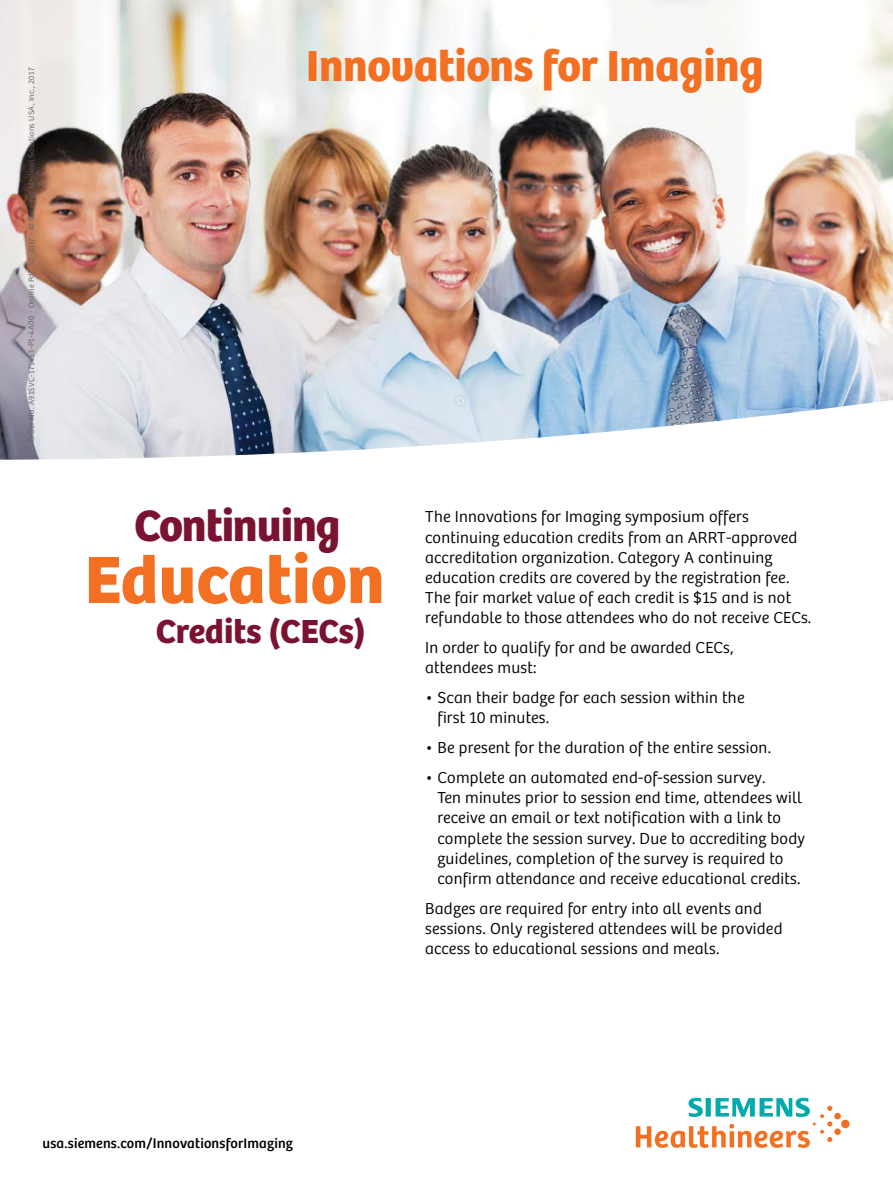
<style>
.page{position:relative;width:893px;height:1191px;background:#fff}
.page>*{position:absolute;margin:0;border:0;box-sizing:border-box;transform-origin:0 0}
.t1{font:69.15px "Bree SH Headline Regular";letter-spacing:.005em;color:#f36f21}
.t2{font:45.6px "Bree SH Headline Regular";letter-spacing:-.02em;color:#7a1231}
.t3{font:45px "Bree SH Headline Regular";letter-spacing:-.005em;color:#f36f21}
.t4{font:34.5px "Bree SH Headline Regular";letter-spacing:.005em;color:#7a1231}
.t5{font:16.5px/20.2px "Bree SH Text Light";letter-spacing:.015em;color:#000}
.t6{font:14.25px "Bree SH Text Regular";letter-spacing:.015em;color:#000}
.t7{font:8.25px "Bree SH Text Light";letter-spacing:.035em;color:#636466}
</style>
<div class="page">
<img style="left:0;top:0;width:893px;height:398px">
<svg style="left:0;top:398px;width:893px;height:62px"></svg>
<svg style="left:636px;top:1097px;width:214px;height:51px"></svg>
<p class="t7" style="left:26px;top:442px;width:376px;rotate:-90deg">Order No. A91SVC-171453-P1-4A00 ∙ Online Pdf 10-2017 ∙ © Siemens Medical Solutions USA, Inc., 2017</p>
<h3 class="t3" style="left:306px;top:39px;width:459px">Innovations for Imaging</h3>
<h2 class="t2" style="left:134px;top:498px;width:207px">Continuing</h2>
<h1 class="t1" style="left:85px;top:538px;width:301px">Education</h1>
<h3 class="t4" style="left:156px;top:610px;width:211px">Credits (CECs)</h3>
<p class="t5" style="left:425px;top:507px;width:388px">The Innovations for Imaging symposium offers continuing education credits from an ARRT-approved accreditation organization. Category A continuing education credits are covered by the registration fee.<br>The fair market value of each credit is $15 and is not refundable to those attendees who do not receive CECs.</p>
<p class="t5" style="left:425px;top:638px;width:310px">In order to qualify for and be awarded CECs, attendees must:</p>
<p class="t5" style="left:438px;top:688px;width:308px;text-indent:-12px">• Scan their badge for each session within the first 10 minutes.</p>
<p class="t5" style="left:425px;top:738px;width:347px">• Be present for the duration of the entire session.</p>
<p class="t5" style="left:438px;top:767px;width:369px;text-indent:-12px">• Complete an automated end-of-session survey.<br>Ten minutes prior to session end time, attendees will receive an email or text notification with a link to complete the session survey. Due to accrediting body guidelines, completion of the survey is required to confirm attendance and receive educational credits.</p>
<p class="t5" style="left:425px;top:898px;width:359px">Badges are required for entry into all events and sessions. Only registered attendees will be provided access to educational sessions and meals.</p>
<p class="t6" style="left:43px;top:1135px;width:252px">usa.siemens.com/InnovationsforImaging</p>
</div>
